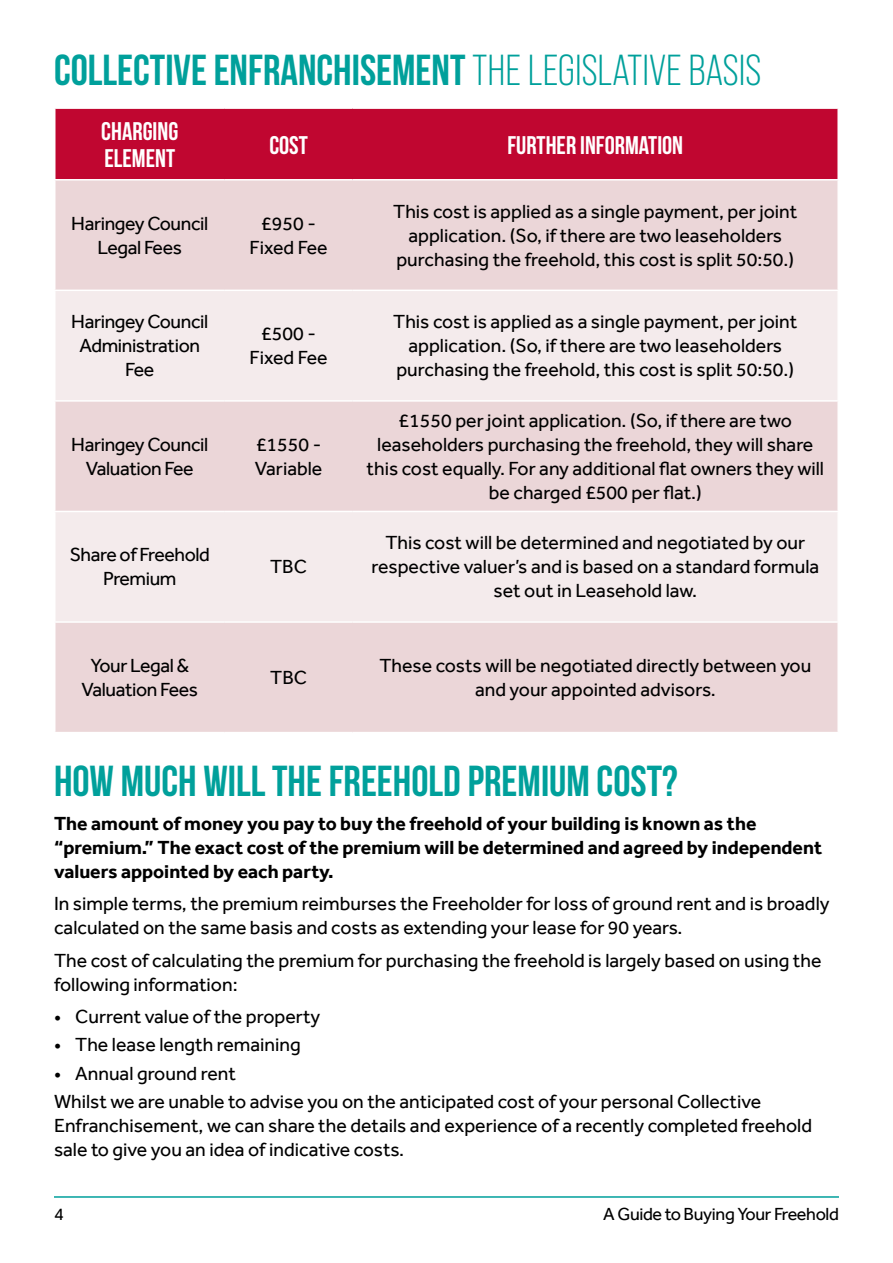
<style>
.page{position:relative;width:893px;height:1263px;background:#fff}
.page>*{position:absolute;margin:0;border:0;box-sizing:border-box;transform-origin:0 0}
.t1{font:700 43.35px "Bebas Neue";color:#00a09b}
.t2{font:700 25.5px/27px "Bebas Neue";color:#fff}
.t3{font:19.5px/24px "Effra";color:#000;text-align:center}
.t4{font:700 19.5px/24px "Effra";color:#000}
.t5{font:19.5px/24px "Effra";letter-spacing:-.02em;color:#000;text-align:center}
.t6{font:18px "Effra";letter-spacing:-.02em;color:#000}
.s1{font-family:"Bebas Neue Pro";font-weight:400}
</style>
<div class="page">
<hr style="left:54px;top:1196px;width:785px;height:2px;background:#00a09b">
<div style="left:56px;top:109px;width:781px;height:70px;background:#c00630"></div>
<div style="left:56px;top:180px;width:781px;height:552px;background:#ebd6d8"></div>
<svg style="left:56px;top:291px;width:781px;height:330px;background:#f1e4e5"></svg>
<hr style="left:54px;top:621px;width:171px;height:2px;background:#fff">
<hr style="left:225px;top:621px;width:127px;height:2px;background:#fff">
<hr style="left:352px;top:621px;width:487px;height:2px;background:#fff">
<hr style="left:54px;top:511px;width:171px;height:1px;background:#fff">
<hr style="left:225px;top:511px;width:127px;height:1px;background:#fff">
<hr style="left:352px;top:511px;width:487px;height:1px;background:#fff">
<hr style="left:54px;top:400px;width:171px;height:2px;background:#fff">
<hr style="left:225px;top:400px;width:127px;height:2px;background:#fff">
<hr style="left:352px;top:400px;width:487px;height:2px;background:#fff">
<hr style="left:54px;top:290px;width:171px;height:1px;background:#fff">
<hr style="left:225px;top:290px;width:127px;height:1px;background:#fff">
<hr style="left:352px;top:290px;width:487px;height:1px;background:#fff">
<h1 class="t1" style="left:54px;top:46px;width:709px">COLLECTIVE ENFRANCHISEMENT <span class="s1">THE LEGISLATIVE BASIS</span></h1>
<h2 class="t2" style="left:101px;top:117px;width:78px">CHARGING<br>ELEMENT</h2>
<h2 class="t2" style="left:269px;top:131px;width:40px">COST</h2>
<h2 class="t2" style="left:507px;top:131px;width:177px">FURTHER INFORMATION</h2>
<p class="t5" style="left:71px;top:211px;width:139px">Haringey Council<br>Legal Fees</p>
<p class="t3" style="left:250px;top:211px;width:80px">£950 -<br>Fixed Fee</p>
<p class="t5" style="left:71px;top:309px;width:139px">Haringey Council<br>Administration<br>Fee</p>
<p class="t3" style="left:250px;top:321px;width:80px">£500 -<br>Fixed Fee</p>
<p class="t5" style="left:71px;top:432px;width:139px">Haringey Council<br>Valuation Fee</p>
<p class="t3" style="left:255px;top:432px;width:69px;text-align:left">£1550 -<br>Variable</p>
<p class="t5" style="left:70px;top:543px;width:142px">Share of Freehold<br>Premium</p>
<p class="t3" style="left:270px;top:555px;width:38px">TBC</p>
<p class="t3" style="left:393px;top:199px;width:406px">This cost is applied as a single payment, per joint application. (So, if there are two leaseholders purchasing the freehold, this cost is split 50:50.)</p>
<p class="t3" style="left:393px;top:309px;width:406px">This cost is applied as a single payment, per joint application. (So, if there are two leaseholders purchasing the freehold, this cost is split 50:50.)</p>
<p class="t3" style="left:367px;top:408px;width:459px">£1550 per joint application. (So, if there are two leaseholders purchasing the freehold, they will share this cost equally. For any additional flat owners they will be charged £500 per flat.)</p>
<p class="t3" style="left:371px;top:531px;width:449px">This cost will be determined and negotiated by our respective valuer’s and is based on a standard formula set out in Leasehold law.</p>
<p class="t5" style="left:82px;top:653px;width:118px">Your Legal &amp;<br>Valuation Fees</p>
<p class="t3" style="left:270px;top:665px;width:38px">TBC</p>
<p class="t3" style="left:379px;top:653px;width:433px">These costs will be negotiated directly between you and your appointed advisors.</p>
<h1 class="t1" style="left:54px;top:757px;width:625px">HOW MUCH WILL THE FREEHOLD PREMIUM COST?</h1>
<p class="t4" style="left:54px;top:811px;width:770px">The amount of money you pay to buy the freehold of your building is known as the “premium.” The exact cost of the premium will be determined and agreed by independent valuers appointed by each party.</p>
<p class="t3" style="left:54px;top:891px;width:777px;text-align:left">In simple terms, the premium reimburses the Freeholder for loss of ground rent and is broadly calculated on the same basis and costs as extending your lease for 90 years.</p>
<p class="t3" style="left:54px;top:948px;width:769px;text-align:left">The cost of calculating the premium for purchasing the freehold is largely based on using the following information:</p>
<p class="t3" style="left:54px;top:1004px;width:268px">• Current value of the property</p>
<p class="t3" style="left:54px;top:1032px;width:248px">• The lease length remaining</p>
<p class="t3" style="left:54px;top:1059px;width:709px;line-height:28.2px;text-align:left">• Annual ground rent<br>Whilst we are unable to advise you on the anticipated cost of your personal Collective</p>
<p class="t3" style="left:54px;top:1113px;width:760px;text-align:left">Enfranchisement, we can share the details and experience of a recently completed freehold sale to give you an idea of indicative costs.</p>
<p class="t6" style="left:54px;top:1203px;width:11px">4</p>
<p class="t6" style="left:603px;top:1203px;width:237px">A Guide to Buying Your Freehold</p>
</div>
